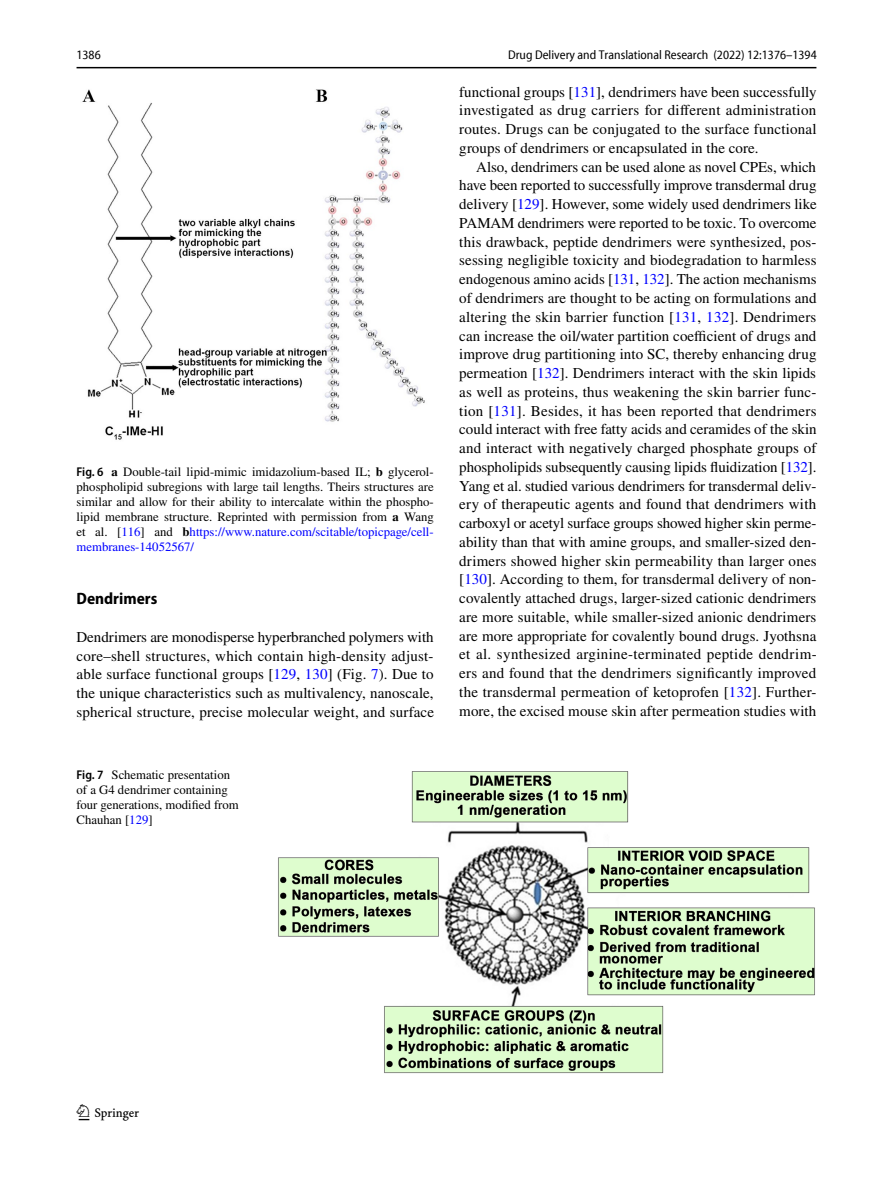
<style>
.page{position:relative;width:893px;height:1187px;background:#fff}
.page>*{position:absolute;margin:0;border:0;box-sizing:border-box;transform-origin:0 0}
.t1{font:22.5px "Springnew Regular 3";color:#000}
.t2{font:700 semi-condensed 16.5px "Myriad Pro";color:#000}
.t3{font:15px/18.8px "STIX";letter-spacing:.005em;color:#000;text-align:justify}
.t4{font:12.75px/15px "STIX";color:#000;text-align:justify}
.t5{font:semi-condensed 12.75px "Myriad Pro Unic";color:#000}
.s1{font-family:"Myriad Pro";font-weight:600;font-stretch:semi-condensed}
.s2{font-weight:700}
.s3{color:#00f}
</style>
<div class="page">
<hr style="left:77px;top:67px;width:739px;height:1px;background:#000">
<img style="left:82px;top:89px;width:343px;height:351px">
<img style="left:278px;top:771px;width:537px;height:302px">
<p class="t5" style="left:77px;top:50px;width:26px">1386</p>
<p class="t5" style="left:508px;top:50px;width:310px">Drug Delivery and Translational Research (2022) 12:1376–1394</p>
<p class="t4" style="left:77px;top:465px;width:359px"><span class="s1">Fig. 6</span> <span class="s2">a</span> Double-tail lipid-mimic imidazolium-based IL; <span class="s2">b</span> glycerol&shy;phospholipid subregions with large tail lengths. Theirs structures are similar and allow for their ability to intercalate within the phospho&shy;lipid membrane structure. Reprinted with permission from <span class="s2">a</span> Wang et al. [<span class="s3">116</span>] and <span class="s2">b</span><span class="s3">https://www.nature.com/scitable/topicpage/cell&shy;membranes-14052567/</span></p>
<p class="t2" style="left:77px;top:589px;width:82px">Dendrimers</p>
<p class="t3" style="left:77px;top:628px;width:359px">Dendrimers are monodisperse hyperbranched polymers with core–shell structures, which contain high-density adjust&shy;able surface functional groups [<span class="s3">129</span>, <span class="s3">130</span>] (Fig. <span class="s3">7</span>). Due to the unique characteristics such as multivalency, nanoscale, spherical structure, precise molecular weight, and surface</p>
<p class="t4" style="left:77px;top:768px;width:164px;text-align:left"><span class="s1">Fig. 7</span> Schematic presentation of a G4 dendrimer containing four generations, modified from<br>Chauhan [<span class="s3">129</span>]</p>
<p class="t3" style="left:459px;top:83px;width:359px">functional groups [<span class="s3">131</span>], dendrimers have been successfully investigated as drug carriers for different administration routes. Drugs can be conjugated to the surface functional groups of dendrimers or encapsulated in the core.</p>
<p class="t3" style="left:459px;top:158px;width:359px;text-indent:17px">Also, dendrimers can be used alone as novel CPEs, which have been reported to successfully improve transdermal drug delivery [<span class="s3">129</span>]. However, some widely used dendrimers like PAMAM dendrimers were reported to be toxic. To overcome this drawback, peptide dendrimers were synthesized, pos&shy;sessing negligible toxicity and biodegradation to harmless endogenous amino acids [<span class="s3">131</span>, <span class="s3">132</span>]. The action mechanisms of dendrimers are thought to be acting on formulations and altering the skin barrier function [<span class="s3">131</span>, <span class="s3">132</span>]. Dendrimers can increase the oil/water partition coefficient of drugs and improve drug partitioning into SC, thereby enhancing drug permeation [<span class="s3">132</span>]. Dendrimers interact with the skin lipids as well as proteins, thus weakening the skin barrier func&shy;tion [<span class="s3">131</span>]. Besides, it has been reported that dendrimers could interact with free fatty acids and ceramides of the skin and interact with negatively charged phosphate groups of phospholipids subsequently causing lipids fluidization [<span class="s3">132</span>].<br>Yang et al. studied various dendrimers for transdermal deliv&shy;ery of therapeutic agents and found that dendrimers with carboxyl or acetyl surface groups showed higher skin perme&shy;ability than that with amine groups, and smaller-sized den&shy;drimers showed higher skin permeability than larger ones [<span class="s3">130</span>]. According to them, for transdermal delivery of non&shy;covalently attached drugs, larger-sized cationic dendrimers are more suitable, while smaller-sized anionic dendrimers are more appropriate for covalently bound drugs. Jyothsna et al. synthesized arginine-terminated peptide dendrim&shy;ers and found that the dendrimers significantly improved the transdermal permeation of ketoprofen [<span class="s3">132</span>]. Further&shy;more, the excised mouse skin after permeation studies with</p>
<h1 class="t1" style="left:79px;top:1104px;width:62px">1 3</h1>
</div>
